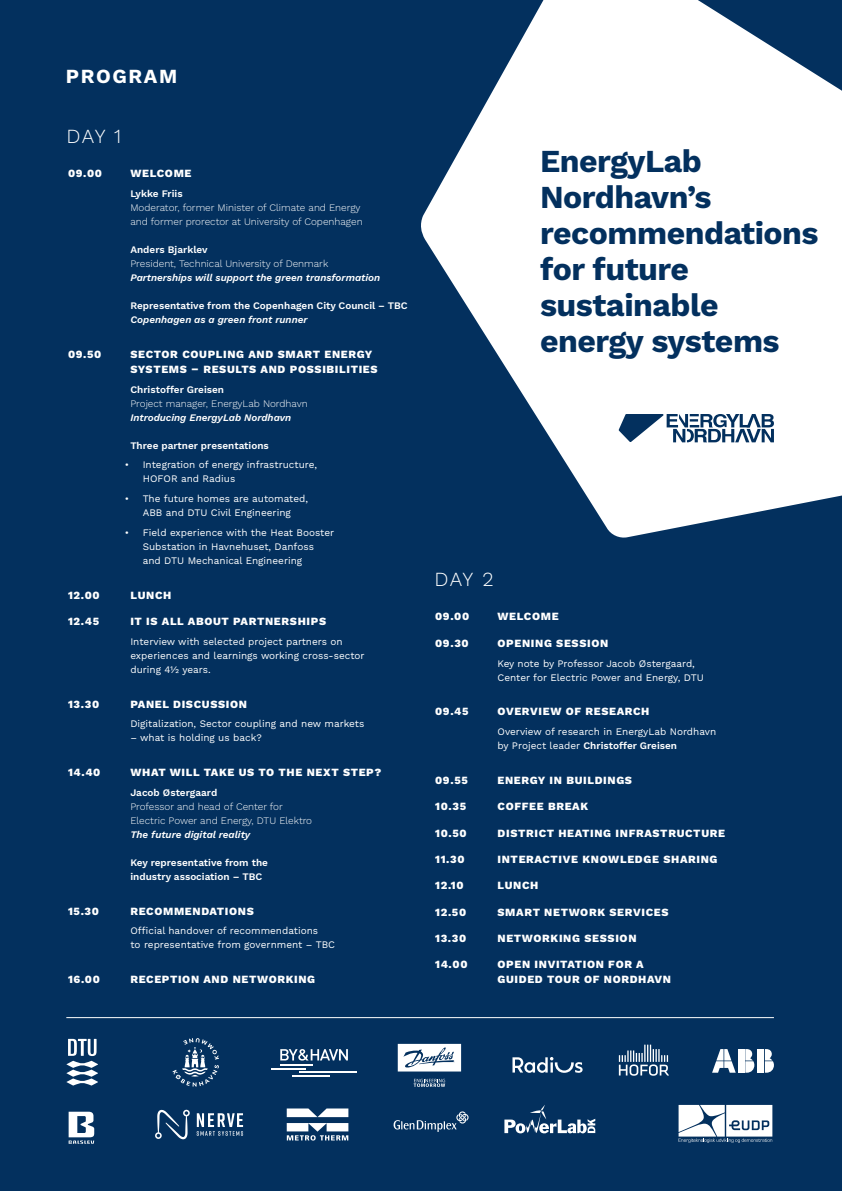
<style>
.page{position:relative;width:842px;height:1191px;background:#03305e}
.page>*{position:absolute;margin:0;border:0;box-sizing:border-box;transform-origin:0 0}
.Hovedrubrik{font:700 32px/36px "Work Sans";letter-spacing:-.015em;color:#03305e}
.Underrubrik{font:300 20px "Work Sans";letter-spacing:.04em;color:#fff}
.Inforubrik{font:700 20px "Work Sans";letter-spacing:.08em;color:#fff}
.Program_Rubrik{font:800 11px/15px "Work Sans";letter-spacing:.06em;color:#fff}
.Program_Underpunkt{font:10px/14px "Work Sans";color:#fff}
.Program_Underpunkt-2{font:300 10px/14px "Work Sans";color:#fff}
.Program_Underpunkt-3{font:600 10px/14px "Work Sans";color:#fff}
.Program_Underpunkt-4{font:italic 600 10px/14px "Work Sans";color:#fff}
.s1{font-weight:600}
.s2{font-style:normal}
.s3{font-weight:300;font-style:normal}
.s4{font-style:italic}
.s5{font-weight:600;font-style:italic}
</style>
<div class="page">
<svg style="left:421px;top:0;width:421px;height:538px;fill:#fff"></svg>
<svg style="left:66px;top:1038px;width:32px;height:47px"></svg>
<svg style="left:173px;top:1038px;width:46px;height:48px"></svg>
<hr style="left:299px;top:1071px;width:58px;height:2px;background:#fff">
<hr style="left:292px;top:1075px;width:38px;height:1px;background:#fff">
<hr style="left:280px;top:1064px;width:32px;height:2px;background:#fff">
<hr style="left:271px;top:1068px;width:35px;height:1px;background:#fff">
<svg style="left:280px;top:1049px;width:68px;height:11px"></svg>
<svg style="left:619px;top:1044px;width:50px;height:31px"></svg>
<svg style="left:414px;top:1078px;width:31px;height:9px"></svg>
<svg style="left:398px;top:1043px;width:63px;height:28px;background:#d1d9e1"></svg>
<svg style="left:512px;top:1057px;width:71px;height:15px"></svg>
<div style="left:757px;top:1049px;width:7px;height:11px;background:#fff"></div>
<div style="left:757px;top:1061px;width:7px;height:11px;background:#fff"></div>
<svg style="left:765px;top:1049px;width:9px;height:23px"></svg>
<svg style="left:712px;top:1049px;width:24px;height:23px"></svg>
<div style="left:738px;top:1049px;width:6px;height:11px;background:#fff"></div>
<div style="left:738px;top:1061px;width:6px;height:11px;background:#fff"></div>
<svg style="left:745px;top:1049px;width:9px;height:23px"></svg>
<svg style="left:69px;top:1111px;width:25px;height:32px"></svg>
<svg style="left:155px;top:1109px;width:35px;height:30px"></svg>
<svg style="left:197px;top:1113px;width:46px;height:22px"></svg>
<svg style="left:504px;top:1105px;width:91px;height:28px"></svg>
<svg style="left:393px;top:1111px;width:76px;height:21px"></svg>
<svg style="left:287px;top:1123px;width:61px;height:17px"></svg>
<svg style="left:287px;top:1108px;width:61px;height:9px"></svg>
<svg style="left:678px;top:1105px;width:94px;height:37px;background:#c2ccd8"></svg>
<hr style="left:66px;top:1017px;width:708px;height:1px;background:#fff">
<svg style="left:619px;top:414px;width:155px;height:28px"></svg>
<p class="Inforubrik" style="left:66px;top:61px;width:113px">PROGRAM</p>
<p class="Underrubrik" style="left:67px;top:121px;width:56px">DAY 1</p>
<p class="Program_Rubrik" style="left:68px;top:165px;width:36px">09.00</p>
<p class="Program_Rubrik" style="left:130px;top:165px;width:63px">WELCOME</p>
<p class="Program_Underpunkt-2" style="left:130px;top:186px;width:234px"><span class="s1">Lykke Friis<br></span>Moderator, former Minister of Climate and Energy and former prorector at University of Copenhagen</p>
<p class="Program_Underpunkt-4" style="left:130px;top:242px;width:251px"><span class="s2">Anders Bjarklev<br></span><span class="s3">President, Technical University of Denmark<br></span>Partnerships will support the green transformation</p>
<p class="Program_Underpunkt-3" style="left:130px;top:298px;width:279px">Representative from the Copenhagen City Council – TBC<br><span class="s4">Copenhagen as a green front runner</span></p>
<p class="Program_Rubrik" style="left:68px;top:346px;width:35px">09.50</p>
<p class="Program_Rubrik" style="left:130px;top:346px;width:249px">SECTOR COUPLING AND SMART ENERGY<br>SYSTEMS – RESULTS AND POSSIBILITIES</p>
<p class="Program_Underpunkt-2" style="left:130px;top:382px;width:179px"><span class="s1">Christoffer Greisen<br></span>Project manager, EnergyLab Nordhavn<br><span class="s5">Introducing EnergyLab Nordhavn</span></p>
<p class="Program_Underpunkt-3" style="left:130px;top:438px;width:140px">Three partner presentations</p>
<p class="Program_Underpunkt" style="left:143px;top:457px;width:176px;text-indent:-18px">• Integration of energy infrastructure,<br>HOFOR and Radius</p>
<p class="Program_Underpunkt" style="left:125px;top:491px;width:185px;text-align:center">• The future homes are automated,<br>ABB and DTU Civil Engineering</p>
<p class="Program_Underpunkt" style="left:143px;top:525px;width:193px;text-indent:-18px">• Field experience with the Heat Booster<br>Substation in Havnehuset, Danfoss and DTU Mechanical Engineering</p>
<p class="Program_Rubrik" style="left:68px;top:587px;width:33px">12.00</p>
<p class="Program_Rubrik" style="left:130px;top:587px;width:42px">LUNCH</p>
<p class="Program_Rubrik" style="left:68px;top:613px;width:33px">12.45</p>
<p class="Program_Rubrik" style="left:130px;top:613px;width:197px">IT IS ALL ABOUT PARTNERSHIPS</p>
<p class="Program_Underpunkt" style="left:130px;top:634px;width:236px">Interview with selected project partners on experiences and learnings working cross-sector during 4½ years.</p>
<p class="Program_Rubrik" style="left:68px;top:696px;width:33px">13.30</p>
<p class="Program_Rubrik" style="left:130px;top:696px;width:118px">PANEL DISCUSSION</p>
<p class="Program_Underpunkt" style="left:130px;top:716px;width:235px">Digitalization, Sector coupling and new markets</p>
<p class="Program_Underpunkt" style="left:130px;top:730px;width:133px">– what is holding us back?</p>
<p class="Program_Rubrik" style="left:68px;top:764px;width:34px">14.40</p>
<p class="Program_Rubrik" style="left:130px;top:764px;width:253px">WHAT WILL TAKE US TO THE NEXT STEP?</p>
<p class="Program_Underpunkt-2" style="left:130px;top:785px;width:183px"><span class="s1">Jacob Østergaard<br></span>Professor and head of Center for<br>Electric Power and Energy, DTU Elektro<br><span class="s5">The future digital reality</span></p>
<p class="Program_Underpunkt-3" style="left:130px;top:855px;width:139px">Key representative from the industry association – TBC</p>
<p class="Program_Rubrik" style="left:68px;top:903px;width:32px">15.30</p>
<p class="Program_Rubrik" style="left:130px;top:903px;width:125px">RECOMMENDATIONS</p>
<p class="Program_Underpunkt" style="left:130px;top:923px;width:206px">Official handover of recommendations<br>to representative from government – TBC</p>
<p class="Program_Rubrik" style="left:68px;top:971px;width:33px">16.00</p>
<p class="Program_Rubrik" style="left:130px;top:971px;width:186px">RECEPTION AND NETWORKING</p>
<p class="Hovedrubrik" style="left:540px;top:142px;width:280px">EnergyLab<br>Nordhavn’s recommendations for future sustainable energy systems</p>
<p class="Underrubrik" style="left:434px;top:564px;width:61px">DAY 2</p>
<p class="Program_Rubrik" style="left:435px;top:609px;width:36px">09.00</p>
<p class="Program_Rubrik" style="left:497px;top:609px;width:63px">WELCOME</p>
<p class="Program_Rubrik" style="left:435px;top:635px;width:35px">09.30</p>
<p class="Program_Rubrik" style="left:497px;top:635px;width:112px">OPENING SESSION</p>
<p class="Program_Underpunkt" style="left:497px;top:655px;width:208px">Key note by Professor Jacob Østergaard,<br>Center for Electric Power and Energy, DTU</p>
<p class="Program_Rubrik" style="left:435px;top:703px;width:35px">09.45</p>
<p class="Program_Rubrik" style="left:497px;top:703px;width:153px">OVERVIEW OF RESEARCH</p>
<p class="Program_Underpunkt" style="left:497px;top:724px;width:220px">Overview of research in EnergyLab Nordhavn by Project leader <span class="s1">Christoffer Greisen</span></p>
<p class="Program_Rubrik" style="left:435px;top:772px;width:34px">09.55</p>
<p class="Program_Rubrik" style="left:497px;top:772px;width:136px">ENERGY IN BUILDINGS</p>
<p class="Program_Rubrik" style="left:435px;top:798px;width:32px">10.35</p>
<p class="Program_Rubrik" style="left:497px;top:798px;width:92px">COFFEE BREAK</p>
<p class="Program_Rubrik" style="left:435px;top:825px;width:33px">10.50</p>
<p class="Program_Rubrik" style="left:497px;top:825px;width:229px">DISTRICT HEATING INFRASTRUCTURE</p>
<p class="Program_Rubrik" style="left:435px;top:851px;width:31px">11.30</p>
<p class="Program_Rubrik" style="left:497px;top:851px;width:222px">INTERACTIVE KNOWLEDGE SHARING</p>
<p class="Program_Rubrik" style="left:435px;top:877px;width:30px">12.10</p>
<p class="Program_Rubrik" style="left:497px;top:877px;width:42px">LUNCH</p>
<p class="Program_Rubrik" style="left:435px;top:904px;width:33px">12.50</p>
<p class="Program_Rubrik" style="left:497px;top:904px;width:172px">SMART NETWORK SERVICES</p>
<p class="Program_Rubrik" style="left:435px;top:930px;width:33px">13.30</p>
<p class="Program_Rubrik" style="left:497px;top:930px;width:140px">NETWORKING SESSION</p>
<p class="Program_Rubrik" style="left:435px;top:956px;width:34px">14.00</p>
<p class="Program_Rubrik" style="left:497px;top:956px;width:175px">OPEN INVITATION FOR A<br>GUIDED TOUR OF NORDHAVN</p>
</div>
